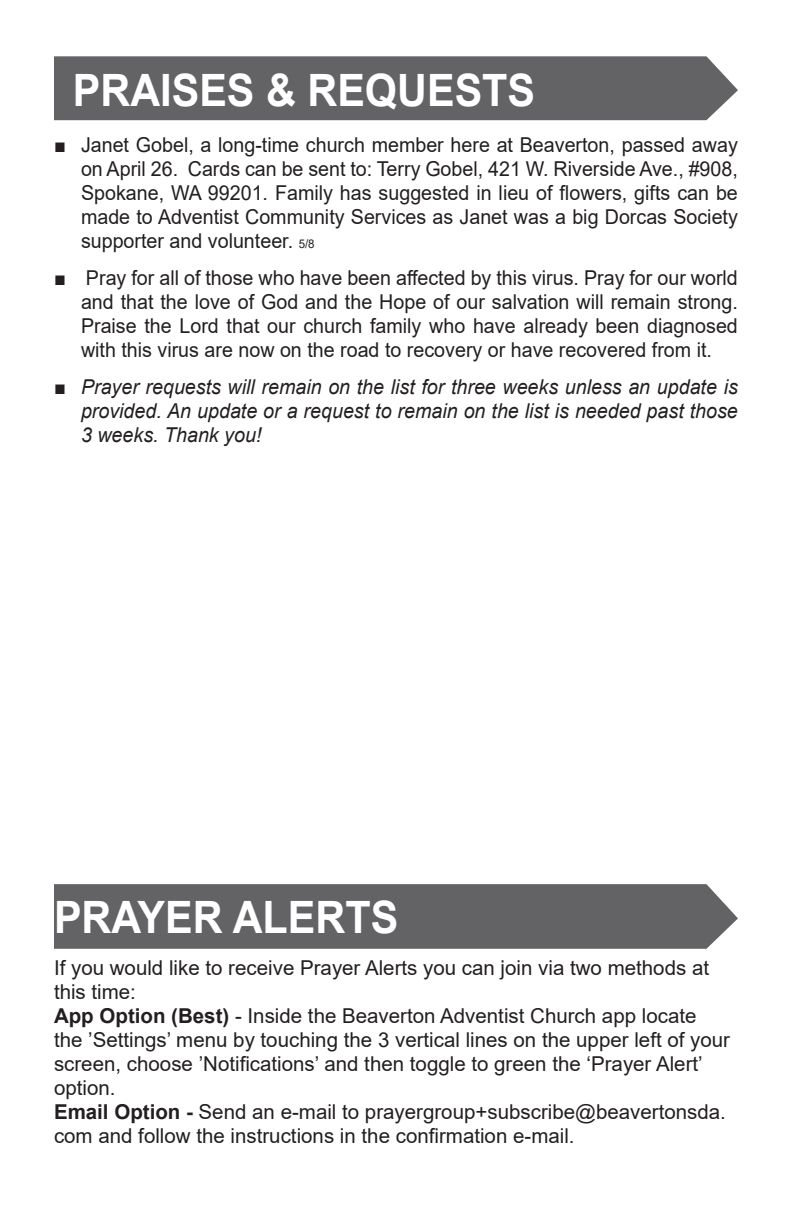
<style>
.page{position:relative;width:792px;height:1224px;background:#fff}
.page>*{position:absolute;margin:0;border:0;box-sizing:border-box;transform-origin:0 0}
.Paragraph_Style_5{font:700 44.6px "Arial";color:#fff;scale:.93 1}
.Paragraph_Style_4{font:20.4px/24px "Arial";color:#231f20;text-align:justify;scale:.96 1}
.Paragraph_Style_4-2{font:20.4px/24px "Arial";color:#231f20}
.t1{font:italic 20.4px/24px "Arial";color:#231f20;text-align:justify;scale:.96 1}
.s1{font-size:12px}
.s2{font-style:normal}
.s3{font-weight:700}
</style>
<div class="page">
<div style="left:54px;top:884px;width:684px;height:65px;background:#636366"></div>
<div style="left:54px;top:56px;width:684px;height:64px;background:#636366"></div>
<p class="Paragraph_Style_5" style="left:73px;top:59px;width:499px">PRAISES &amp; REQUESTS</p>
<p class="Paragraph_Style_4" style="left:81px;top:133px;width:686px;text-indent:-27px">■ Janet Gobel, a long-time church member here at Beaverton, passed away on April 26. Cards can be sent to: Terry Gobel, 421 W. Riverside Ave., #908, Spokane, WA 99201. Family has suggested in lieu of flowers, gifts can be made to Adventist Community Services as Janet was a big Dorcas Society supporter and volunteer. <span class="s1">5/8</span></p>
<p class="Paragraph_Style_4" style="left:81px;top:266px;width:686px;text-indent:-27px">■ Pray for all of those who have been affected by this virus. Pray for our world and that the love of God and the Hope of our salvation will remain strong.<br>Praise the Lord that our church family who have already been diagnosed with this virus are now on the road to recovery or have recovered from it.</p>
<p class="t1" style="left:81px;top:375px;width:686px;text-indent:-27px"><span class="s2">■</span> Prayer requests will remain on the list for three weeks unless an update is provided. An update or a request to remain on the list is needed past those 3 weeks. Thank you!</p>
<p class="Paragraph_Style_5" style="left:54px;top:886px;width:372px">PRAYER ALERTS</p>
<p class="Paragraph_Style_4-2" style="left:54px;top:956px;width:657px">If you would like to receive Prayer Alerts you can join via two methods at this time:</p>
<p class="Paragraph_Style_4-2" style="left:54px;top:1004px;width:678px"><span class="s3">App Option (Best)</span> - Inside the Beaverton Adventist Church app locate the ’Settings’ menu by touching the 3 vertical lines on the upper left of your screen, choose ’Notifications’ and then toggle to green the ‘Prayer Alert’ option.</p>
<p class="Paragraph_Style_4-2" style="left:54px;top:1100px;width:673px"><span class="s3">Email Option -</span> Send an e-mail to prayergroup+subscribe@beavertonsda. com and follow the instructions in the confirmation e-mail.</p>
</div>
